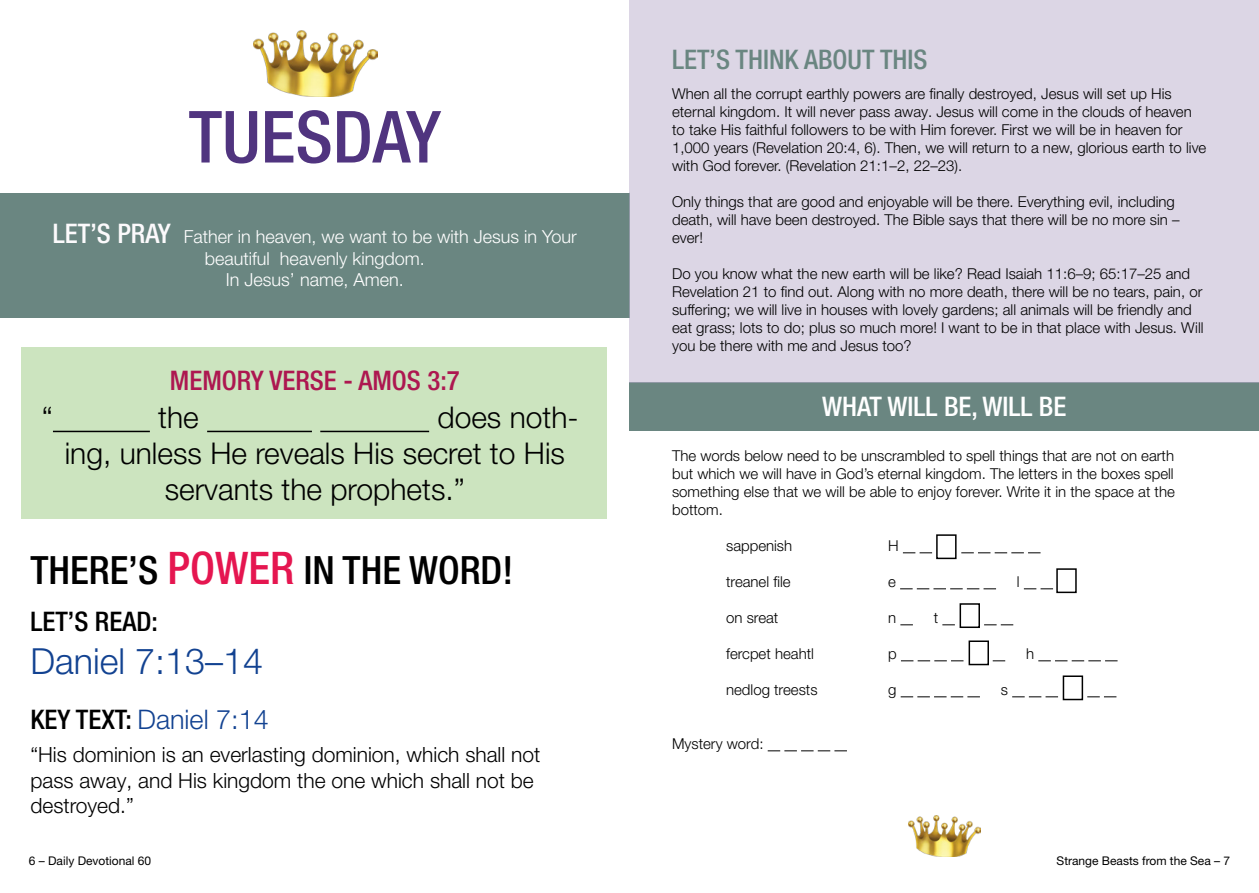
<style>
.page{position:relative;width:1259px;height:893px;background:#fff}
.page>*{position:absolute;margin:0;border:0;box-sizing:border-box;transform-origin:0 0}
.t1{font:500 condensed 72px "Helvetica Neue LT Pro";color:#50347f}
.t2{font:500 condensed 39px "Helvetica Neue LT Pro";color:#000}
.t3{font:300 36px "Helvetica Neue LT Pro";color:#124291}
.t4{font:300 30px "Helvetica Neue LT Pro";color:#000}
.t5{font:500 condensed 27px "Helvetica Neue LT Pro";color:#ad1750}
.t6{font:500 condensed 27px "Helvetica Neue LT Pro";color:#6a8681}
.t7{font:300 27px "Helvetica Neue LT Pro";color:#124291}
.t8{font:500 condensed 27px "Helvetica Neue LT Pro";color:#fff}
.t9{font:500 condensed 27px "Helvetica Neue LT Pro";color:#000}
.t10{font:300 21px/25.2px "Helvetica Neue LT Pro";color:#000}
.t11{font:300 18px/21.6px "Helvetica Neue LT Pro";color:#fff;text-align:center}
.t12{font:300 15px/18px "Helvetica Neue LT Pro";color:#000}
.t13{font:12px "Helvetica Neue LT Pro";color:#000}
.s1{font-weight:500;font-stretch:condensed;font-size:27px;color:#fcfafc}
.s2{font-size:45px;color:#e51650}
.s3{font-weight:500;font-stretch:condensed;color:#000}
</style>
<div class="page">
<div style="left:21px;top:347px;width:586px;height:171px;background:#cce4bf"></div>
<img style="left:253px;top:31px;width:125px;height:65px">
<div style="left:0;top:193px;width:629px;height:124px;background:#6a8681"></div>
<hr style="left:53px;top:431px;width:97px;height:1px;background:#000">
<hr style="left:207px;top:431px;width:105px;height:1px;background:#000">
<hr style="left:320px;top:431px;width:109px;height:1px;background:#000">
<img style="left:908px;top:815px;width:72px;height:41px">
<div style="left:629px;top:383px;width:630px;height:48px;background:#6a8681"></div>
<div style="left:629px;top:0;width:630px;height:383px;background:#dcd6e5"></div>
<svg style="left:903px;top:552px;width:29px;height:1px"></svg>
<svg style="left:961px;top:552px;width:79px;height:1px"></svg>
<svg style="left:900px;top:588px;width:96px;height:1px"></svg>
<svg style="left:1024px;top:588px;width:29px;height:1px"></svg>
<svg style="left:900px;top:624px;width:13px;height:1px"></svg>
<svg style="left:942px;top:624px;width:13px;height:1px"></svg>
<svg style="left:984px;top:624px;width:29px;height:1px"></svg>
<svg style="left:901px;top:660px;width:62px;height:1px"></svg>
<svg style="left:992px;top:660px;width:13px;height:1px"></svg>
<svg style="left:1038px;top:660px;width:79px;height:1px"></svg>
<svg style="left:900px;top:696px;width:80px;height:1px"></svg>
<svg style="left:1012px;top:696px;width:46px;height:1px"></svg>
<svg style="left:1087px;top:696px;width:29px;height:1px"></svg>
<svg style="left:767px;top:750px;width:80px;height:1px"></svg>
<div style="left:936px;top:534px;width:20px;height:25px;border:2px solid #000"></div>
<div style="left:1056px;top:568px;width:20px;height:25px;border:2px solid #000"></div>
<div style="left:959px;top:603px;width:21px;height:25px;border:2px solid #000"></div>
<div style="left:968px;top:640px;width:21px;height:25px;border:2px solid #000"></div>
<div style="left:1062px;top:675px;width:21px;height:25px;border:2px solid #000"></div>
<p class="t1" style="left:189px;top:94px;width:254px">TUESDAY</p>
<p class="t11" style="left:53px;top:226px;width:525px"><span class="s1">LET’S PRAY</span> Father in heaven, we want to be with Jesus in Your beautiful heavenly kingdom.<br>In Jesus’ name, Amen.</p>
<p class="t5" style="left:170px;top:364px;width:291px">MEMORY VERSE - AMOS 3:7</p>
<p class="t4" style="left:42px;top:399px;width:13px">“</p>
<p class="t4" style="left:158px;top:399px;width:42px">the</p>
<p class="t4" style="left:437px;top:399px;width:143px">does noth-</p>
<p class="t4" style="left:65px;top:435px;width:502px">ing, unless He reveals His secret to His</p>
<p class="t4" style="left:165px;top:471px;width:302px">servants the prophets.”</p>
<p class="t2" style="left:30px;top:547px;width:484px">THERE’S <span class="s2">POWER</span> IN THE WORD!</p>
<p class="t9" style="left:30px;top:606px;width:129px">LET’S READ:</p>
<p class="t3" style="left:30px;top:640px;width:234px">Daniel 7:13–14</p>
<p class="t7" style="left:30px;top:703px;width:240px"><span class="s3">KEY TEXT:</span> Daniel 7:14</p>
<p class="t10" style="left:30px;top:742px;width:511px">“His dominion is an everlasting dominion, which shall not pass away, and His kingdom the one which shall not be destroyed.”</p>
<p class="t13" style="left:29px;top:853px;width:124px">6 – Daily Devotional 60</p>
<p class="t6" style="left:672px;top:44px;width:257px">LET’S THINK ABOUT THIS</p>
<p class="t12" style="left:672px;top:84px;width:536px">When all the corrupt earthly powers are finally destroyed, Jesus will set up His eternal kingdom. It will never pass away. Jesus will come in the clouds of heaven to take His faithful followers to be with Him forever. First we will be in heaven for 1,000 years (Revelation 20:4, 6). Then, we will return to a new, glorious earth to live with God forever. (Revelation 21:1–2, 22–23).</p>
<p class="t12" style="left:672px;top:192px;width:509px">Only things that are good and enjoyable will be there. Everything evil, including death, will have been destroyed. The Bible says that there will be no more sin – ever!</p>
<p class="t12" style="left:672px;top:264px;width:533px">Do you know what the new earth will be like? Read Isaiah 11:6–9; 65:17–25 and Revelation 21 to find out. Along with no more death, there will be no tears, pain, or suffering; we will live in houses with lovely gardens; all animals will be friendly and eat grass; lots to do; plus so much more! I want to be in that place with Jesus. Will you be there with me and Jesus too?</p>
<p class="t8" style="left:822px;top:391px;width:246px">WHAT WILL BE, WILL BE</p>
<p class="t12" style="left:672px;top:447px;width:504px;text-align:justify">The words below need to be unscrambled to spell things that are not on earth but which we will have in God’s eternal kingdom. The letters in the boxes spell something else that we will be able to enjoy forever. Write it in the space at the bottom.</p>
<p class="t12" style="left:726px;top:537px;width:68px">sappenish</p>
<p class="t12" style="left:888px;top:537px;width:12px">H</p>
<p class="t12" style="left:726px;top:573px;width:66px">treanel file</p>
<p class="t12" style="left:888px;top:573px;width:9px">e</p>
<p class="t12" style="left:1017px;top:573px;width:4px">l</p>
<p class="t12" style="left:726px;top:609px;width:54px">on sreat</p>
<p class="t12" style="left:888px;top:609px;width:10px">n</p>
<p class="t12" style="left:933px;top:609px;width:6px">t</p>
<p class="t12" style="left:726px;top:645px;width:89px">fercpet heahtl</p>
<p class="t12" style="left:888px;top:645px;width:10px">p</p>
<p class="t12" style="left:1026px;top:645px;width:10px">h</p>
<p class="t12" style="left:726px;top:681px;width:93px">nedlog treests</p>
<p class="t12" style="left:888px;top:681px;width:10px">g</p>
<p class="t12" style="left:1000px;top:681px;width:9px">s</p>
<p class="t12" style="left:672px;top:735px;width:93px">Mystery word:</p>
<p class="t13" style="left:1056px;top:853px;width:175px">Strange Beasts from the Sea – 7</p>
</div>
